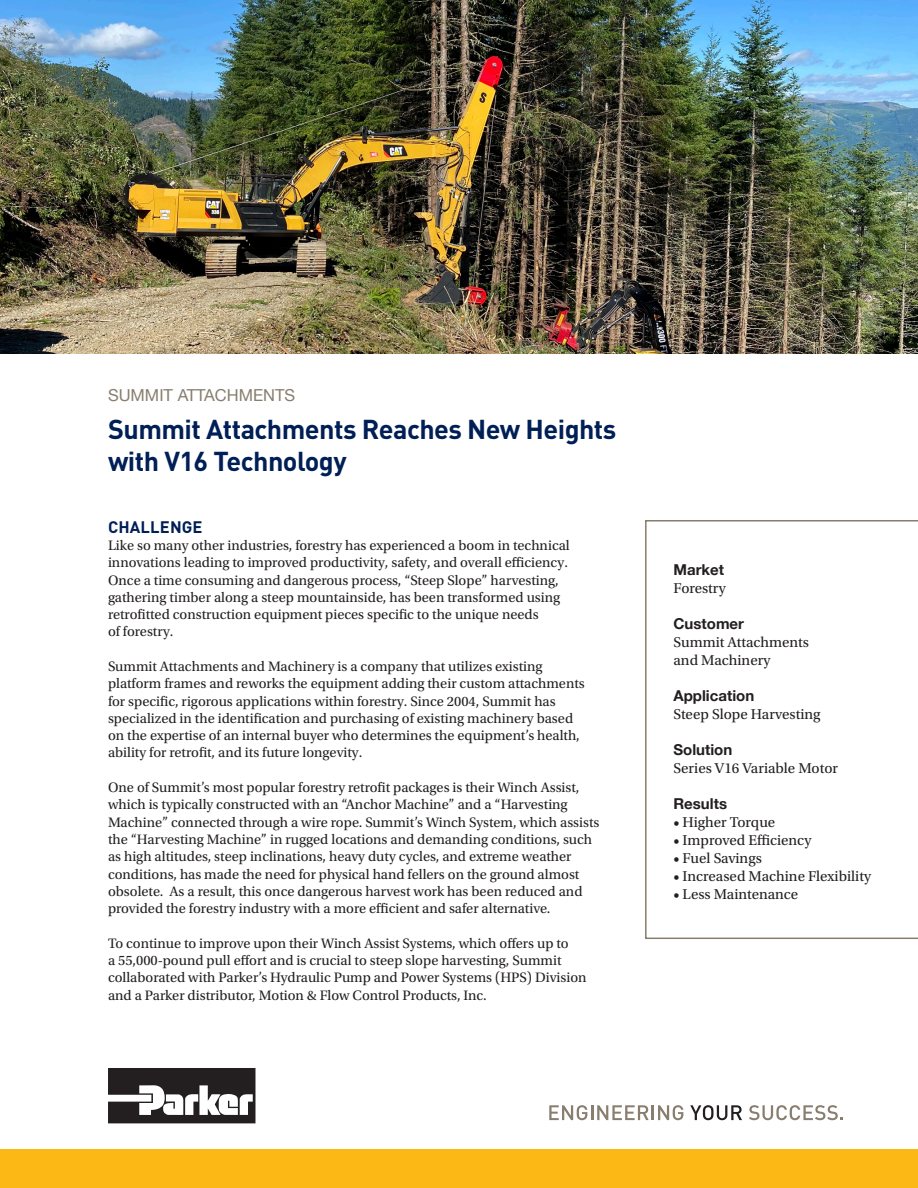
<style>
.page{position:relative;width:918px;height:1188px;background:#fff}
.page>*{position:absolute;margin:0;border:0;box-sizing:border-box;transform-origin:0 0}
.t1{font:700 27px/31.5px "DINOT";letter-spacing:-.02em;color:#001f56}
.t2{font:16.5px "Helvetica Neue";color:#887d6e}
.t3{font:700 16.5px "DINOT";letter-spacing:.01em;color:#001f56}
.t4{font:15px/18px "Utopia Std";color:#231f20}
.t5{font:700 15px "Helvetica Neue";color:#231f20}
.t6{font:14.4px/17.2px "Utopia Std";color:#231f20}
.s1{font-family:"Helvetica Neue";font-weight:700}
</style>
<div class="page">
<svg style="left:108px;top:1068px;width:147px;height:55px"></svg>
<div style="left:0;top:1150px;width:918px;height:38px;background:#fcb814"></div>
<svg style="left:549px;top:1105px;width:134px;height:15px"></svg>
<svg style="left:690px;top:1105px;width:52px;height:15px"></svg>
<svg style="left:749px;top:1105px;width:94px;height:15px"></svg>
<img style="left:0;top:0;width:918px;height:354px">
<svg style="left:645px;top:520px;width:273px;height:419px"></svg>
<p class="t2" style="left:108px;top:383px;width:189px">SUMMIT ATTACHMENTS</p>
<p class="t1" style="left:108px;top:413px;width:510px">Summit Attachments Reaches New Heights with V16 Technology</p>
<p class="t3" style="left:108px;top:515px;width:96px">CHALLENGE</p>
<p class="t6" style="left:108px;top:537px;width:463px">Like so many other industries, forestry has experienced a boom in technical innovations leading to improved productivity, safety, and overall efficiency.<br>Once a time consuming and dangerous process, “Steep Slope” harvesting, gathering timber along a steep mountainside, has been transformed using retrofitted construction equipment pieces specific to the unique needs</p>
<p class="t6" style="left:108px;top:623px;width:67px">of forestry.</p>
<p class="t6" style="left:108px;top:658px;width:478px">Summit Attachments and Machinery is a company that utilizes existing platform frames and reworks the equipment adding their custom attachments for specific, rigorous applications within forestry. Since 2004, Summit has specialized in the identification and purchasing of existing machinery based on the expertise of an internal buyer who determines the equipment’s health, ability for retrofit, and its future longevity.</p>
<p class="t6" style="left:108px;top:779px;width:493px">One of Summit’s most popular forestry retrofit packages is their Winch Assist, which is typically constructed with an “Anchor Machine” and a “Harvesting Machine” connected through a wire rope. Summit’s Winch System, which assists the “Harvesting Machine” in rugged locations and demanding conditions, such as high altitudes, steep inclinations, heavy duty cycles, and extreme weather conditions, has made the need for physical hand fellers on the ground almost obsolete. As a result, this once dangerous harvest work has been reduced and provided the forestry industry with a more efficient and safer alternative.</p>
<p class="t6" style="left:108px;top:935px;width:480px">To continue to improve upon their Winch Assist Systems, which offers up to<br>a 55,000-pound pull effort and is crucial to steep slope harvesting, Summit collaborated with Parker’s Hydraulic Pump and Power Systems (HPS) Division and a Parker distributor, Motion &amp; Flow Control Products, Inc.</p>
<p class="t4" style="left:674px;top:561px;width:54px"><span class="s1">Market<br></span>Forestry</p>
<p class="t4" style="left:674px;top:615px;width:137px"><span class="s1">Customer<br></span>Summit Attachments</p>
<p class="t4" style="left:674px;top:651px;width:99px">and Machinery</p>
<p class="t4" style="left:674px;top:687px;width:149px"><span class="s1">Application<br></span>Steep Slope Harvesting</p>
<p class="t5" style="left:674px;top:738px;width:60px">Solution</p>
<p class="t4" style="left:674px;top:759px;width:166px">Series V16 Variable Motor</p>
<p class="t5" style="left:674px;top:792px;width:55px">Results</p>
<p class="t4" style="left:674px;top:813px;width:103px">• Higher Torque</p>
<p class="t4" style="left:674px;top:831px;width:140px">• Improved Efficiency</p>
<p class="t4" style="left:674px;top:849px;width:90px">• Fuel Savings</p>
<p class="t4" style="left:674px;top:867px;width:199px">• Increased Machine Flexibility</p>
<p class="t4" style="left:674px;top:885px;width:126px">• Less Maintenance</p>
</div>
